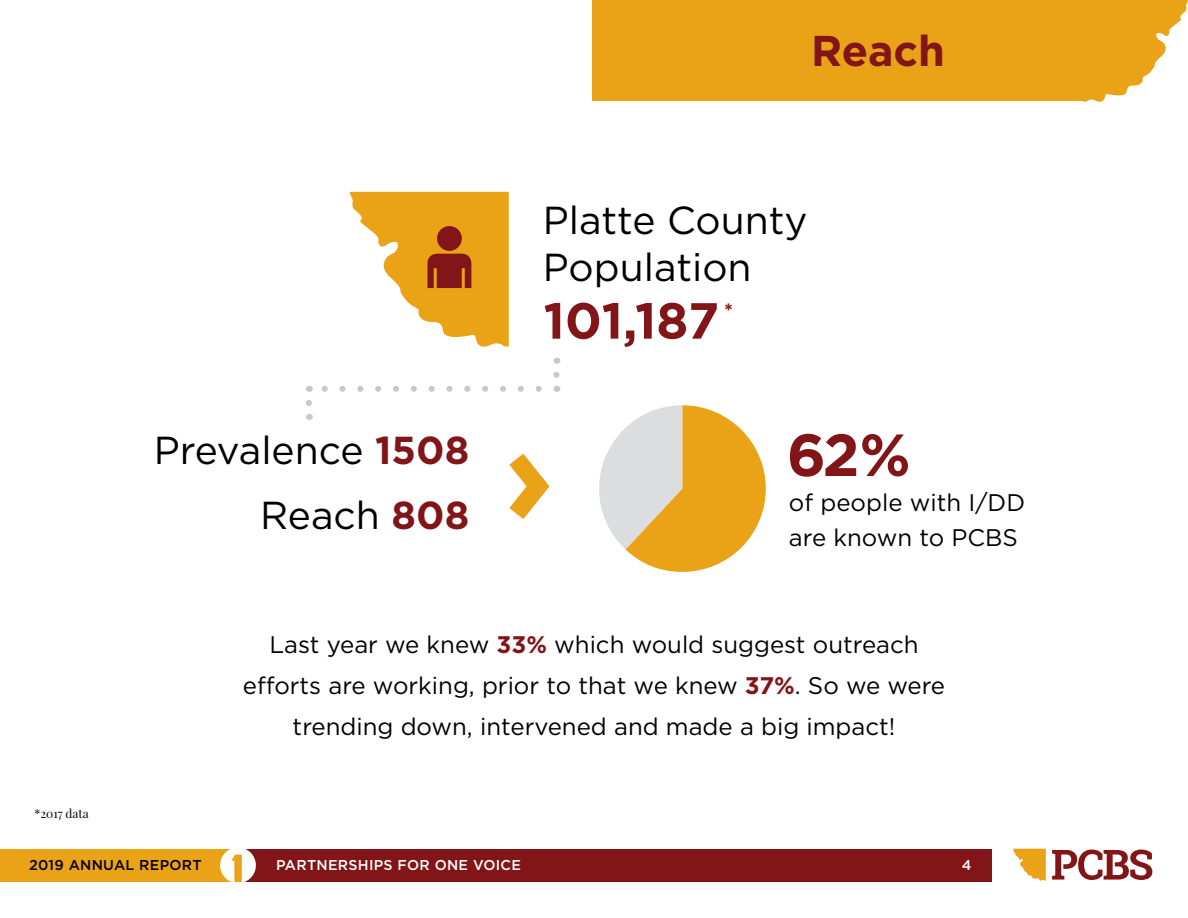
<style>
.page{position:relative;width:1188px;height:918px;background:#fff}
.page>*{position:absolute;margin:0;border:0;box-sizing:border-box;transform-origin:0 0}
.t1{font:700 59.4px "Gotham";color:#811518}
.t2{font:700 50.7px "Gotham";color:#811518}
.t3{font:700 43.05px "Gotham";color:#811518}
.t4{font:39px/47px "Gotham";color:#000}
.t5{font:24px/40.8px "Gotham";color:#000}
.t6{font:700 20.7px "Gotham";color:#811518}
.t7{font:500 14.25px "Gotham";letter-spacing:.02em;color:#fff}
.t8{font:500 14.25px "Gotham";letter-spacing:.02em;color:#000}
.t9{font:12px "Playfair Display";color:#000}
.s1{font-weight:700;color:#811518}
</style>
<div class="page">
<div style="left:0;top:849px;width:243px;height:32px;background:#eaa216"></div>
<svg style="left:1052px;top:850px;width:100px;height:30px"></svg>
<svg style="left:1013px;top:849px;width:33px;height:32px"></svg>
<div style="left:242px;top:849px;width:749px;height:32px;background:#811518"></div>
<svg style="left:220px;top:849px;width:36px;height:33px"></svg>
<div style="left:592px;top:0;width:493px;height:101px;background:#eaa216"></div>
<svg style="left:1084px;top:1px;width:104px;height:101px"></svg>
<hr style="left:908px;top:0;width:280px;height:1px;background:#eaa216">
<svg style="left:350px;top:192px;width:159px;height:155px"></svg>
<hr style="left:434px;top:268px;width:3px;height:21px;background:#eaa216">
<hr style="left:462px;top:268px;width:3px;height:21px;background:#eaa216">
<svg style="left:509px;top:453px;width:41px;height:66px"></svg>
<svg style="left:599px;top:405px;width:167px;height:167px"></svg>
<svg style="left:321px;top:386px;width:218px;height:6px"></svg>
<svg style="left:553px;top:375px;width:6px;height:17px"></svg>
<svg style="left:306px;top:403px;width:6px;height:17px"></svg>
<p class="t4" style="left:154px;top:426px;width:317px">Prevalence <span class="s1">1508</span></p>
<p class="t4" style="left:260px;top:491px;width:211px">Reach <span class="s1">808</span></p>
<p class="t3" style="left:811px;top:22px;width:135px">Reach</p>
<p class="t4" style="left:543px;top:196px;width:266px">Platte County<br>Population</p>
<p class="t2" style="left:543px;top:287px;width:177px">101,187</p>
<p class="t6" style="left:724px;top:297px;width:10px">*</p>
<p class="t1" style="left:787px;top:416px;width:125px">62%</p>
<p class="t5" style="left:789px;top:485px;width:238px;line-height:34.8px">of people with I/DD are known to PCBS</p>
<p class="t9" style="left:35px;top:804px;width:56px">*2017 data</p>
<p class="t5" style="left:243px;top:624px;width:704px;text-align:center">Last year we knew <span class="s1">33%</span> which would suggest outreach efforts are working, prior to that we knew <span class="s1">37%</span>. So we were trending down, intervened and made a big impact!</p>
<p class="t8" style="left:29px;top:856px;width:174px">2019 ANNUAL REPORT</p>
<p class="t7" style="left:276px;top:856px;width:246px">PARTNERSHIPS FOR ONE VOICE</p>
<p class="t7" style="left:962px;top:856px;width:11px">4</p>
</div>
